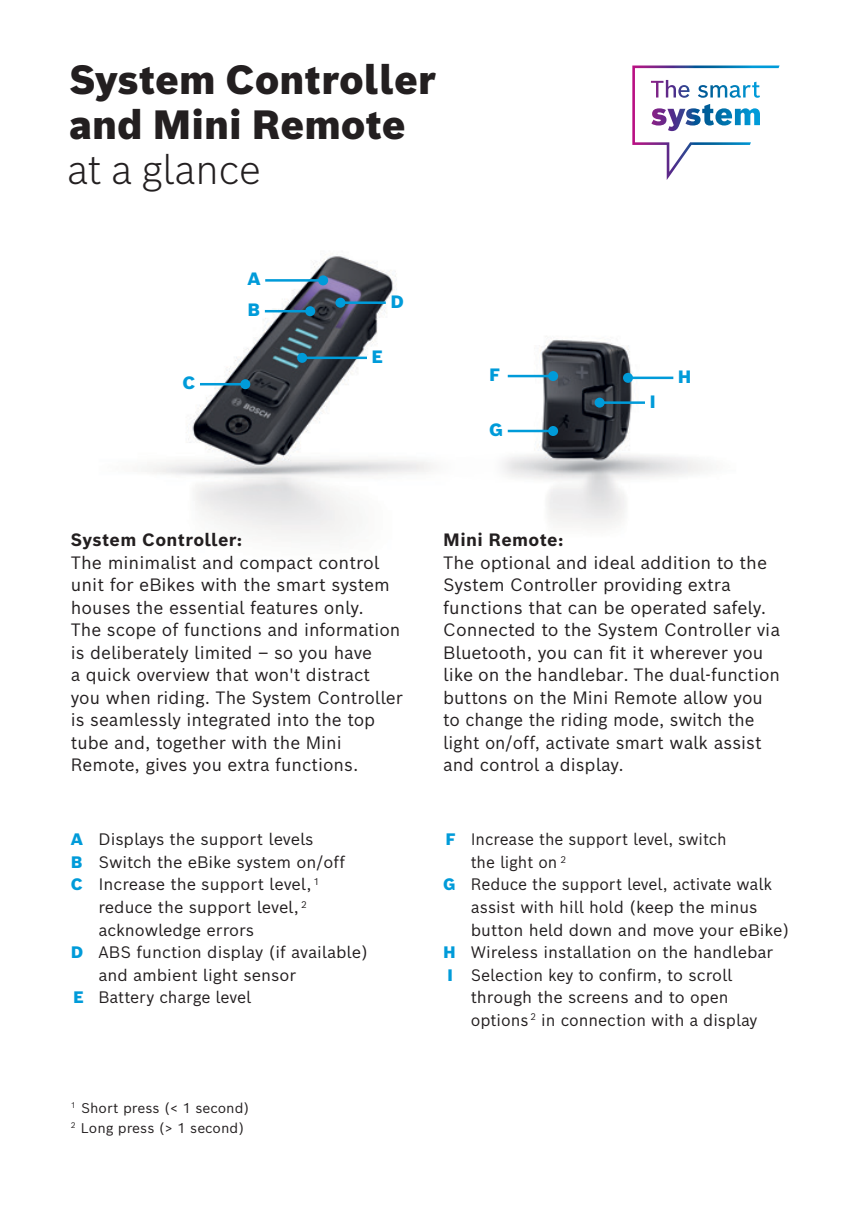
<style>
.page{position:relative;width:851px;height:1205px;background:#fff}
.page>*{position:absolute;margin:0;border:0;box-sizing:border-box;transform-origin:0 0}
.t1{font:900 40px/45px "Bosch Sans";color:#231f20}
.t2{font:300 40px "Bosch Sans";letter-spacing:-.005em;color:#231f20}
.t3{font:17.5px/22.5px "Bosch Sans";color:#231f20}
.t4{font:700 17.5px "Bosch Sans";letter-spacing:.02em;color:#231f20}
.t5{font:900 17.5px/30.8px "Bosch Sans";color:#009bd9}
.t6{font:16.25px "Bosch Sans";color:#231f20}
.t7{font:16.25px "Bosch Sans";color:#231f20;scale:.95 1}
.t8{font:16.25px "Bosch Sans";color:#231f20;scale:.96 1}
.t9{font:13.75px/20px "Bosch Sans";color:#231f20}
.s1{font-weight:900;color:#009bd9}
</style>
<div class="page">
<img style="left:539px;top:339px;width:169px;height:187px">
<img style="left:145px;top:256px;width:394px;height:281px">
<hr style="left:340px;top:301px;width:46px;height:3px;background:#009bd9">
<div style="left:335px;top:298px;width:10px;height:10px;background:#009bd9;border-radius:50%"></div>
<hr style="left:302px;top:357px;width:65px;height:2px;background:#009bd9">
<div style="left:297px;top:353px;width:10px;height:10px;background:#009bd9;border-radius:50%"></div>
<hr style="left:265px;top:279px;width:58px;height:3px;background:#009bd9">
<div style="left:318px;top:275px;width:10px;height:10px;background:#009bd9;border-radius:50%"></div>
<hr style="left:265px;top:310px;width:45px;height:2px;background:#009bd9">
<div style="left:305px;top:306px;width:10px;height:10px;background:#009bd9;border-radius:50%"></div>
<hr style="left:200px;top:383px;width:45px;height:2px;background:#009bd9">
<div style="left:240px;top:379px;width:10px;height:10px;background:#009bd9;border-radius:50%"></div>
<hr style="left:628px;top:377px;width:45px;height:2px;background:#009bd9">
<div style="left:623px;top:373px;width:10px;height:10px;background:#009bd9;border-radius:50%"></div>
<hr style="left:599px;top:401px;width:46px;height:3px;background:#009bd9">
<div style="left:594px;top:398px;width:10px;height:10px;background:#009bd9;border-radius:50%"></div>
<hr style="left:507px;top:375px;width:46px;height:2px;background:#009bd9">
<div style="left:548px;top:371px;width:10px;height:10px;background:#009bd9;border-radius:50%"></div>
<hr style="left:507px;top:430px;width:46px;height:2px;background:#009bd9">
<div style="left:548px;top:426px;width:10px;height:10px;background:#009bd9;border-radius:50%"></div>
<svg style="left:632px;top:65px;width:147px;height:115px"></svg>
<h1 class="t1" style="left:69px;top:56px;width:368px">System Controller and Mini Remote</h1>
<h1 class="t2" style="left:67px;top:142px;width:195px">at a glance</h1>
<p class="t5" style="left:247px;top:263px;width:15px">A<br>B</p>
<p class="t5" style="left:390px;top:286px;width:15px">D</p>
<p class="t5" style="left:371px;top:341px;width:13px">E</p>
<p class="t5" style="left:489px;top:359px;width:13px">F</p>
<p class="t5" style="left:182px;top:367px;width:14px">C</p>
<p class="t5" style="left:677px;top:361px;width:15px">H</p>
<p class="t5" style="left:649px;top:386px;width:8px">I</p>
<p class="t4" style="left:71px;top:528px;width:173px">System Controller:</p>
<p class="t3" style="left:71px;top:550px;width:333px">The minimalist and compact control unit for eBikes with the smart system houses the essential features only.<br>The scope of functions and information is deliberately limited – so you have<br>a quick overview that won't distract you when riding. The System Controller is seamlessly integrated into the top tube and, together with the Mini Remote, gives you extra functions.</p>
<p class="t6" style="left:71px;top:828px;width:244px"><span class="s1">A</span> Displays the support levels</p>
<p class="t6" style="left:71px;top:851px;width:276px"><span class="s1">B</span> Switch the eBike system on/off</p>
<p class="t6" style="left:71px;top:873px;width:250px"><span class="s1">C</span> Increase the support level, <sup>1</sup></p>
<p class="t6" style="left:98px;top:896px;width:210px">reduce the support level, <sup>2</sup></p>
<p class="t6" style="left:98px;top:918px;width:157px">acknowledge errors</p>
<p class="t6" style="left:71px;top:941px;width:299px"><span class="s1">D</span> ABS function display (if available)</p>
<p class="t6" style="left:98px;top:963px;width:199px">and ambient light sensor</p>
<p class="t6" style="left:73px;top:986px;width:180px"><span class="s1">E</span> Battery charge level</p>
<p class="t9" style="left:71px;top:1097px;width:180px"><sup>1</sup> Short press (&lt; 1 second)<br><sup>2</sup> Long press (&gt; 1 second)</p>
<p class="t5" style="left:489px;top:414px;width:16px">G</p>
<p class="t4" style="left:443px;top:528px;width:122px">Mini Remote:</p>
<p class="t3" style="left:443px;top:550px;width:338px">The optional and ideal addition to the System Controller providing extra functions that can be operated safely.<br>Connected to the System Controller via Bluetooth, you can fit it wherever you like on the handlebar. The dual-function buttons on the Mini Remote allow you to change the riding mode, switch the light on/off, activate smart walk assist and control a display.</p>
<p class="t7" style="left:445px;top:828px;width:297px"><span class="s1">F</span> Increase the support level, switch</p>
<p class="t7" style="left:470px;top:851px;width:102px">the light on <sup>2</sup></p>
<p class="t8" style="left:443px;top:873px;width:344px"><span class="s1">G</span> Reduce the support level, activate walk</p>
<p class="t6" style="left:470px;top:896px;width:288px">assist with hill hold (keep the minus</p>
<p class="t6" style="left:470px;top:918px;width:320px">button held down and move your eBike)</p>
<p class="t6" style="left:443px;top:941px;width:331px"><span class="s1">H</span> Wireless installation on the handlebar</p>
<p class="t6" style="left:447px;top:963px;width:287px"><span class="s1">I</span> Selection key to confirm, to scroll</p>
<p class="t6" style="left:470px;top:986px;width:259px">through the screens and to open</p>
<p class="t6" style="left:470px;top:1008px;width:288px">options <sup>2</sup> in connection with a display</p>
</div>
